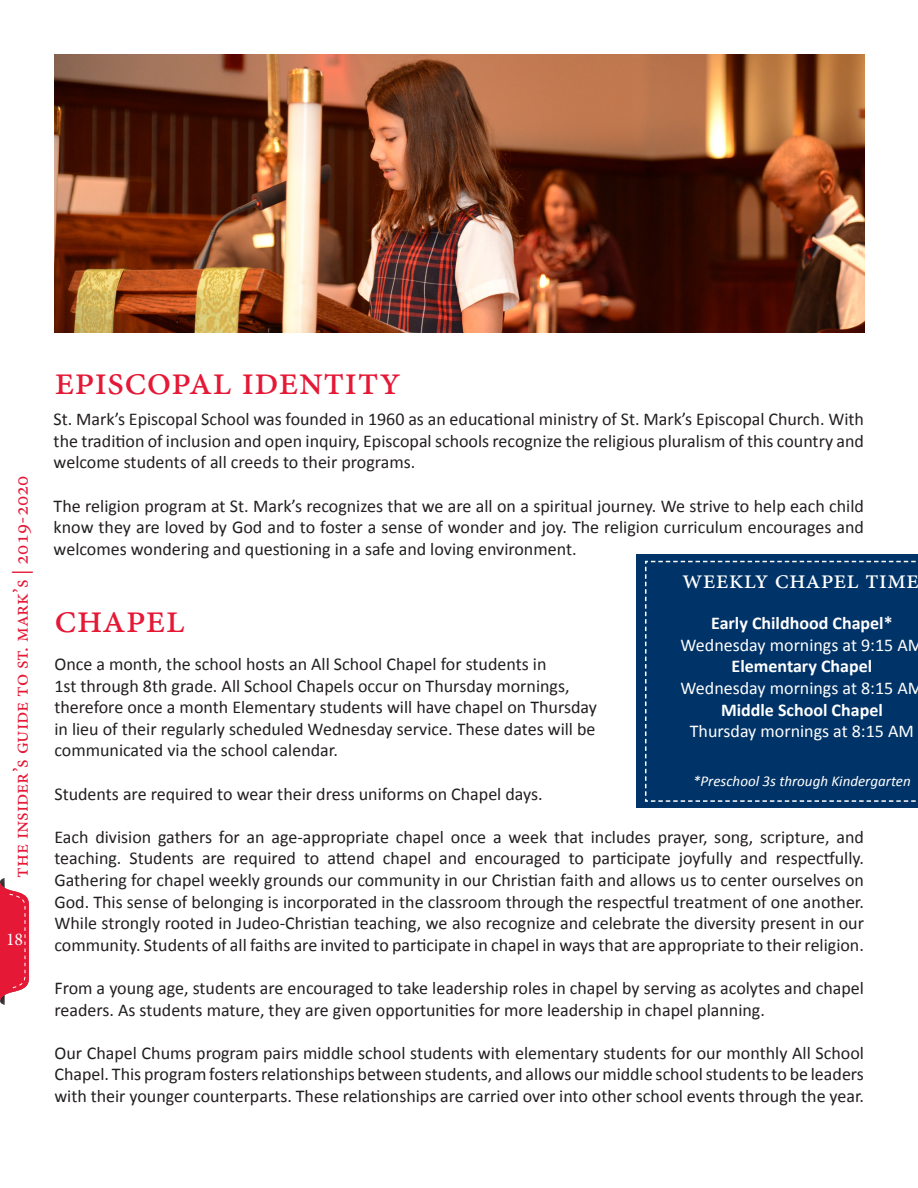
<style>
.page{position:relative;width:918px;height:1188px;background:#fff}
.page>*{position:absolute;margin:0;border:0;box-sizing:border-box;transform-origin:0 0}
.t1{font:42px "Minion Pro";color:#e51836}
.t2{font:27px "Minion Pro";color:#fff}
.t3{font:21px "Minion Pro";color:#e51836}
.t4{font:18px/21.6px "Calibri";color:#231f20;text-align:justify}
.t5{font:18px "Calibri";color:#fff}
.t6{font:700 18px "Calibri";color:#fff}
.t7{font:18px "Minion Pro";color:#fff}
.t8{font:italic 15px "Calibri";color:#fff}
</style>
<div class="page">
<svg style="left:0;top:878px;width:29px;height:127px"></svg>
<img style="left:54px;top:54px;width:811px;height:279px">
<div style="left:636px;top:554px;width:282px;height:254px;background:#003367"></div>
<svg style="left:645px;top:560px;width:271px;height:242px"></svg>
<p class="t3" style="left:8px;top:878px;width:404px;rotate:-90deg">the insider’s guide to st. mark’s | 2019-2020</p>
<p class="t7" style="left:6px;top:929px;width:19px">18</p>
<h1 class="t1" style="left:54px;top:356px;width:348px">episcopal identity</h1>
<p class="t4" style="left:54px;top:407px;width:812px">St. Mark’s Episcopal School was founded in 1960 as an educational ministry of St. Mark’s Episcopal Church. With the tradition of inclusion and open inquiry, Episcopal schools recognize the religious pluralism of this country and welcome students of all creeds to their programs.</p>
<p class="t4" style="left:54px;top:494px;width:812px">The religion program at St. Mark’s recognizes that we are all on a spiritual journey. We strive to help each child know they are loved by God and to foster a sense of wonder and joy. The religion curriculum encourages and welcomes wondering and questioning in a safe and loving environment.</p>
<h2 class="t2" style="left:682px;top:563px;width:238px">weekly chapel time</h2>
<h1 class="t1" style="left:54px;top:593px;width:132px">chapel</h1>
<p class="t6" style="left:711px;top:611px;width:183px">Early Childhood Chapel*</p>
<p class="t5" style="left:681px;top:634px;width:244px">Wednesday mornings at 9:15 AM</p>
<p class="t6" style="left:732px;top:654px;width:142px">Elementary Chapel</p>
<p class="t5" style="left:681px;top:677px;width:244px">Wednesday mornings at 8:15 AM</p>
<p class="t6" style="left:721px;top:697px;width:163px">Middle School Chapel</p>
<p class="t5" style="left:690px;top:720px;width:226px">Thursday mornings at 8:15 AM</p>
<p class="t8" style="left:693px;top:770px;width:219px">*Preschool 3s through Kindergarten</p>
<p class="t4" style="left:54px;top:652px;width:544px;text-align:left">Once a month, the school hosts an All School Chapel for students in<br>1st through 8th grade. All School Chapels occur on Thursday mornings, therefore once a month Elementary students will have chapel on Thursday in lieu of their regularly scheduled Wednesday service. These dates will be communicated via the school calendar.</p>
<p class="t4" style="left:54px;top:782px;width:490px">Students are required to wear their dress uniforms on Chapel days.</p>
<p class="t4" style="left:54px;top:825px;width:811px">Each division gathers for an age-appropriate chapel once a week that includes prayer, song, scripture, and teaching. Students are required to attend chapel and encouraged to participate joyfully and respectfully.<br>Gathering for chapel weekly grounds our community in our Christian faith and allows us to center ourselves on God. This sense of belonging is incorporated in the classroom through the respectful treatment of one another.<br>While strongly rooted in Judeo-Christian teaching, we also recognize and celebrate the diversity present in our community. Students of all faiths are invited to participate in chapel in ways that are appropriate to their religion.</p>
<p class="t4" style="left:54px;top:976px;width:811px">From a young age, students are encouraged to take leadership roles in chapel by serving as acolytes and chapel readers. As students mature, they are given opportunities for more leadership in chapel planning.</p>
<p class="t4" style="left:54px;top:1041px;width:811px">Our Chapel Chums program pairs middle school students with elementary students for our monthly All School Chapel. This program fosters relationships between students, and allows our middle school students to be leaders with their younger counterparts. These relationships are carried over into other school events through the year.</p>
</div>
